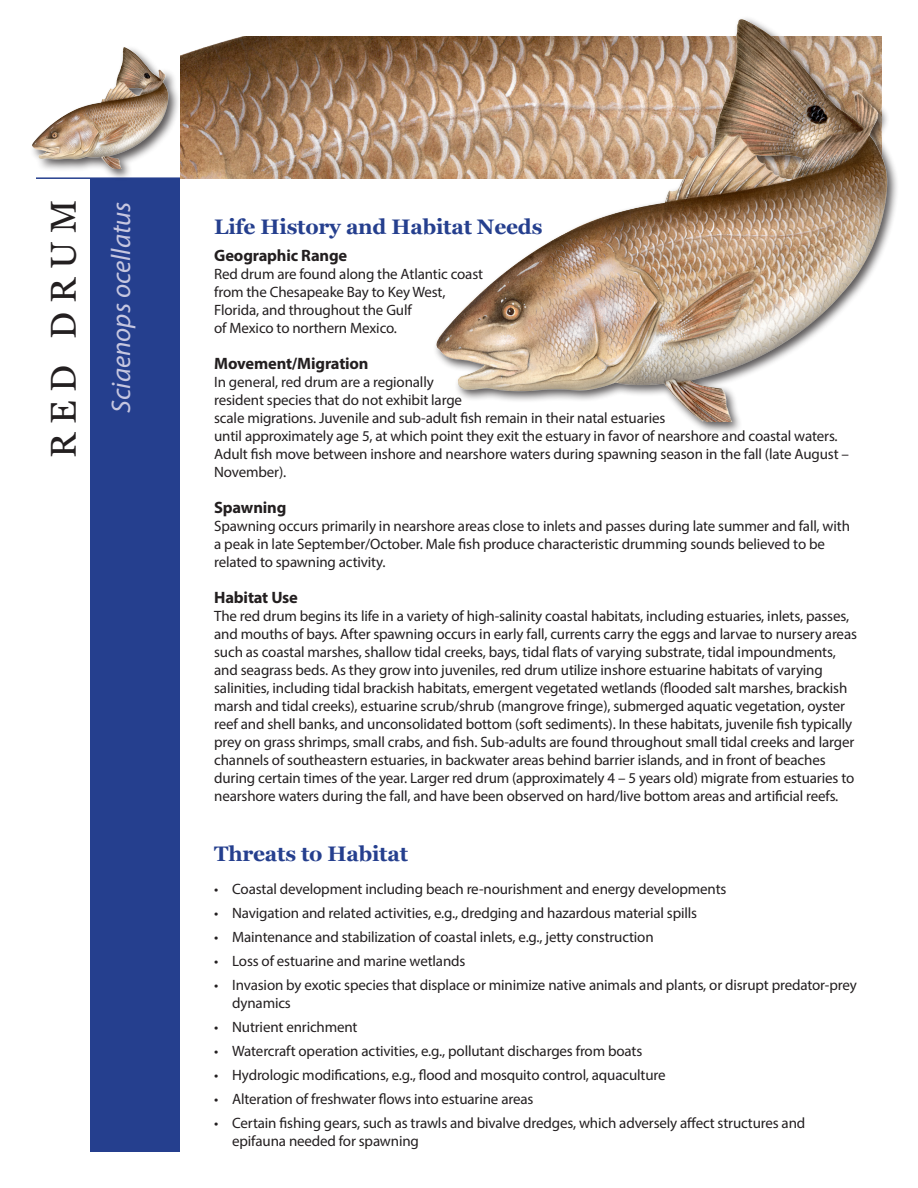
<style>
.page{position:relative;width:918px;height:1188px;background:#fff}
.page>*{position:absolute;margin:0;border:0;box-sizing:border-box;transform-origin:0 0}
.t1{font:36px "Georgia";color:#231f20}
.t2{font:italic 27px "Myriad Pro";color:#c7c7e0}
.bullets{font:700 21px "Georgia";letter-spacing:-.01em;color:#253f8e}
.bullets-2{font:700 16.5px "Myriad Pro";letter-spacing:-.01em;color:#231f20}
.bullets-3{font:15px/18px "Myriad Pro";letter-spacing:-.01em;color:#231f20}
</style>
<div class="page">
<div style="left:90px;top:178px;width:90px;height:974px;background:#253f8e"></div>
<hr style="left:36px;top:177px;width:846px;height:2px;background:#253f8e">
<img style="left:180px;top:36px;width:250px;height:142px">
<div style="left:433px;top:15px;width:466px;height:419px;background:#231f20;opacity:.75"></div>
<img style="left:430px;top:16px;width:466px;height:405px">
<div style="left:29px;top:45px;width:151px;height:136px;background:#231f20;opacity:.75"></div>
<img style="left:31px;top:47px;width:139px;height:121px">
<p class="t1" style="left:42px;top:458px;width:259px;rotate:-90deg">R E D D R U M</p>
<p class="t2" style="left:104px;top:413px;width:213px;rotate:-90deg">Sciaenops ocellatus</p>
<p class="bullets" style="left:214px;top:213px;width:330px">Life History and Habitat Needs</p>
<p class="bullets-2" style="left:214px;top:244px;width:135px">Geographic Range</p>
<p class="bullets-3" style="left:214px;top:264px;width:270px">Red drum are found along the Atlantic coast</p>
<p class="bullets-3" style="left:214px;top:282px;width:233px">from the Chesapeake Bay to Key West,</p>
<p class="bullets-3" style="left:214px;top:300px;width:199px">Florida, and throughout the Gulf</p>
<p class="bullets-3" style="left:214px;top:318px;width:184px">of Mexico to northern Mexico.</p>
<p class="bullets-2" style="left:214px;top:352px;width:156px">Movement/Migration</p>
<p class="bullets-3" style="left:214px;top:372px;width:221px">In general, red drum are a regionally</p>
<p class="bullets-3" style="left:214px;top:390px;width:249px">resident species that do not exhibit large</p>
<p class="bullets-3" style="left:214px;top:408px;width:453px">scale migrations. Juvenile and sub-adult fish remain in their natal estuaries</p>
<p class="bullets-3" style="left:214px;top:426px;width:636px">until approximately age 5, at which point they exit the estuary in favor of nearshore and coastal waters.<br>Adult fish move between inshore and nearshore waters during spawning season in the fall (late August –<br>November).</p>
<p class="bullets-2" style="left:214px;top:496px;width:74px">Spawning</p>
<p class="bullets-3" style="left:214px;top:516px;width:637px">Spawning occurs primarily in nearshore areas close to inlets and passes during late summer and fall, with a peak in late September/October. Male fish produce characteristic drumming sounds believed to be related to spawning activity.</p>
<p class="bullets-2" style="left:214px;top:586px;width:85px">Habitat Use</p>
<p class="bullets-3" style="left:214px;top:606px;width:644px">The red drum begins its life in a variety of high-salinity coastal habitats, including estuaries, inlets, passes, and mouths of bays. After spawning occurs in early fall, currents carry the eggs and larvae to nursery areas such as coastal marshes, shallow tidal creeks, bays, tidal flats of varying substrate, tidal impoundments, and seagrass beds. As they grow into juveniles, red drum utilize inshore estuarine habitats of varying salinities, including tidal brackish habitats, emergent vegetated wetlands (flooded salt marshes, brackish marsh and tidal creeks), estuarine scrub/shrub (mangrove fringe), submerged aquatic vegetation, oyster reef and shell banks, and unconsolidated bottom (soft sediments). In these habitats, juvenile fish typically prey on grass shrimps, small crabs, and fish. Sub-adults are found throughout small tidal creeks and larger channels of southeastern estuaries, in backwater areas behind barrier islands, and in front of beaches during certain times of the year. Larger red drum (approximately 4 – 5 years old) migrate from estuaries to nearshore waters during the fall, and have been observed on hard/live bottom areas and artificial reefs.</p>
<p class="bullets" style="left:214px;top:840px;width:195px">Threats to Habitat</p>
<p class="bullets-3" style="left:214px;top:879px;width:514px">• Coastal development including beach re-nourishment and energy developments</p>
<p class="bullets-3" style="left:214px;top:903px;width:484px">• Navigation and related activities, e.g., dredging and hazardous material spills</p>
<p class="bullets-3" style="left:214px;top:927px;width:441px">• Maintenance and stabilization of coastal inlets, e.g., jetty construction</p>
<p class="bullets-3" style="left:214px;top:951px;width:253px">• Loss of estuarine and marine wetlands</p>
<p class="bullets-3" style="left:232px;top:975px;width:626px;text-indent:-18px">• Invasion by exotic species that displace or minimize native animals and plants, or disrupt predator-prey dynamics</p>
<p class="bullets-3" style="left:214px;top:1017px;width:145px">• Nutrient enrichment</p>
<p class="bullets-3" style="left:214px;top:1041px;width:430px">• Watercraft operation activities, e.g., pollutant discharges from boats</p>
<p class="bullets-3" style="left:214px;top:1065px;width:453px">• Hydrologic modifications, e.g., flood and mosquito control, aquaculture</p>
<p class="bullets-3" style="left:214px;top:1089px;width:321px">• Alteration of freshwater flows into estuarine areas</p>
<p class="bullets-3" style="left:232px;top:1113px;width:575px;text-indent:-18px">• Certain fishing gears, such as trawls and bivalve dredges, which adversely affect structures and epifauna needed for spawning</p>
</div>
